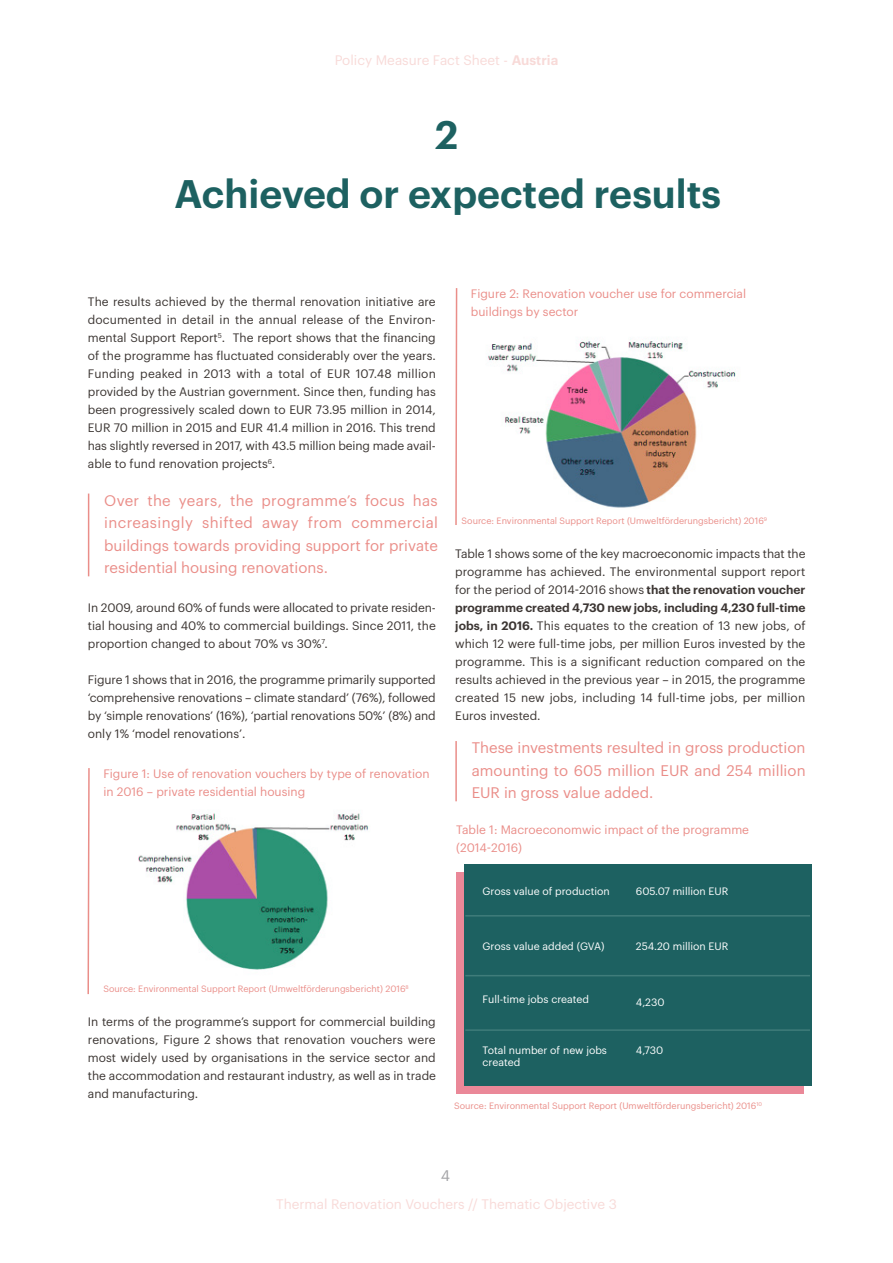
<style>
.page{position:relative;width:893px;height:1263px;background:#fff}
.page>*{position:absolute;margin:0;border:0;box-sizing:border-box;transform-origin:0 0}
.t1{font:600 39px "Graphik";color:#1d6161}
.Body_Text_style{font:15px/22.5px "Graphik";color:#ea8e89;text-align:justify}
.t2{font:15px "Graphik";color:#a3a3a6}
.t3{font:13.5px "Graphik";color:#f8dad8}
.Body_Text_style-2{font:12px/18px "Graphik";color:#3b3532;text-align:justify}
.t4{font:12px/18px "Graphik";color:#ea8e89}
.t5{font:10.5px/12px "Graphik";color:#fff}
.t6{font:9px "Graphik";color:#ea8e89}
.s1{font-weight:600}
</style>
<div class="page">
<hr style="left:88px;top:494px;width:1px;height:82px;background:#ea8e89">
<hr style="left:455px;top:741px;width:2px;height:60px;background:#ea8e89">
<svg style="left:87px;top:768px;width:3px;height:227px"></svg>
<svg style="left:455px;top:288px;width:3px;height:237px"></svg>
<div style="left:456px;top:872px;width:348px;height:222px;background:#ea8898"></div>
<div style="left:464px;top:864px;width:347px;height:222px;background:#1d6161"></div>
<hr style="left:465px;top:915px;width:345px;height:1px;background:#3f7c7a">
<hr style="left:465px;top:975px;width:345px;height:1px;background:#3f7c7a">
<hr style="left:465px;top:1029px;width:345px;height:2px;background:#3f7c7a">
<img style="left:138px;top:812px;width:231px;height:158px">
<img style="left:488px;top:339px;width:248px;height:169px">
<p class="t3" style="left:335px;top:50px;width:225px">Policy Measure Fact Sheet - <span class="s1">Austria</span></p>
<p class="t1" style="left:435px;top:105px;width:25px">2</p>
<p class="t1" style="left:174px;top:164px;width:548px">Achieved or expected results</p>
<p class="Body_Text_style-2" style="left:88px;top:292px;width:350px">The results achieved by the thermal renovation initiative are documented in detail in the annual release of the Environ&shy;mental Support Report<sup>5</sup>. The report shows that the financing of the programme has fluctuated considerably over the years.<br>Funding peaked in 2013 with a total of EUR 107.48 million provided by the Austrian government. Since then, funding has been progressively scaled down to EUR 73.95 million in 2014, EUR 70 million in 2015 and EUR 41.4 million in 2016. This trend has slightly reversed in 2017, with 43.5 million being made avail&shy;able to fund renovation projects<sup>6</sup>.</p>
<p class="Body_Text_style" style="left:104px;top:488px;width:335px">Over the years, the programme’s focus has increasingly shifted away from commercial buildings towards providing support for private residential housing renovations.</p>
<p class="Body_Text_style-2" style="left:88px;top:598px;width:349px">In 2009, around 60% of funds were allocated to private residen&shy;tial housing and 40% to commercial buildings. Since 2011, the proportion changed to about 70% vs 30%<sup>7</sup>.</p>
<p class="Body_Text_style-2" style="left:88px;top:670px;width:349px">Figure 1 shows that in 2016, the programme primarily supported ‘comprehensive renovations – climate standard’ (76%), followed by ‘simple renovations’ (16%), ‘partial renovations 50%’ (8%) and only 1% ‘model renovations’.</p>
<p class="t4" style="left:103px;top:763px;width:328px">Figure 1: Use of renovation vouchers by type of renovation in 2016 – private residential housing</p>
<p class="t4" style="left:471px;top:284px;width:277px">Figure 2: Renovation voucher use for commercial buildings by sector</p>
<p class="t6" style="left:462px;top:514px;width:307px">Source: Environmental Support Report (Umweltförderungsbericht) 2016<sup>9</sup></p>
<p class="Body_Text_style-2" style="left:455px;top:544px;width:352px">Table 1 shows some of the key macroeconomic impacts that the programme has achieved. The environmental support report for the period of 2014-2016 shows <span class="s1">that the renovation voucher programme created 4,730 new jobs, including 4,230 full-time jobs, in 2016.</span> This equates to the creation of 13 new jobs, of which 12 were full-time jobs, per million Euros invested by the programme. This is a significant reduction compared on the results achieved in the previous year – in 2015, the programme created 15 new jobs, including 14 full-time jobs, per million Euros invested.</p>
<p class="Body_Text_style" style="left:472px;top:735px;width:335px">These investments resulted in gross production amounting to 605 million EUR and 254 million EUR in gross value added.</p>
<p class="t4" style="left:456px;top:819px;width:294px">Table 1: Macroeconomwic impact of the programme (2014-2016)</p>
<p class="t5" style="left:483px;top:884px;width:129px">Gross value of production</p>
<p class="t5" style="left:636px;top:884px;width:94px">605.07 million EUR</p>
<p class="t6" style="left:103px;top:982px;width:307px">Source: Environmental Support Report (Umweltförderungsbericht) 2016<sup>8</sup></p>
<p class="Body_Text_style-2" style="left:88px;top:1012px;width:350px">In terms of the programme’s support for commercial building renovations, Figure 2 shows that renovation vouchers were most widely used by organisations in the service sector and the accommodation and restaurant industry, as well as in trade and manufacturing.</p>
<p class="t5" style="left:483px;top:939px;width:123px">Gross value added (GVA)</p>
<p class="t5" style="left:483px;top:992px;width:108px">Full-time jobs created</p>
<p class="t5" style="left:483px;top:1043px;width:126px">Total number of new jobs created</p>
<p class="t5" style="left:636px;top:939px;width:94px">254.20 million EUR</p>
<p class="t5" style="left:636px;top:995px;width:30px">4,230</p>
<p class="t5" style="left:636px;top:1043px;width:29px">4,730</p>
<p class="t6" style="left:454px;top:1099px;width:309px">Source: Environmental Support Report (Umweltförderungsbericht) 2016<sup>10</sup></p>
<p class="t2" style="left:441px;top:1165px;width:11px">4</p>
<p class="t3" style="left:276px;top:1194px;width:342px">Thermal Renovation Vouchers // Thematic Objective 3</p>
</div>
